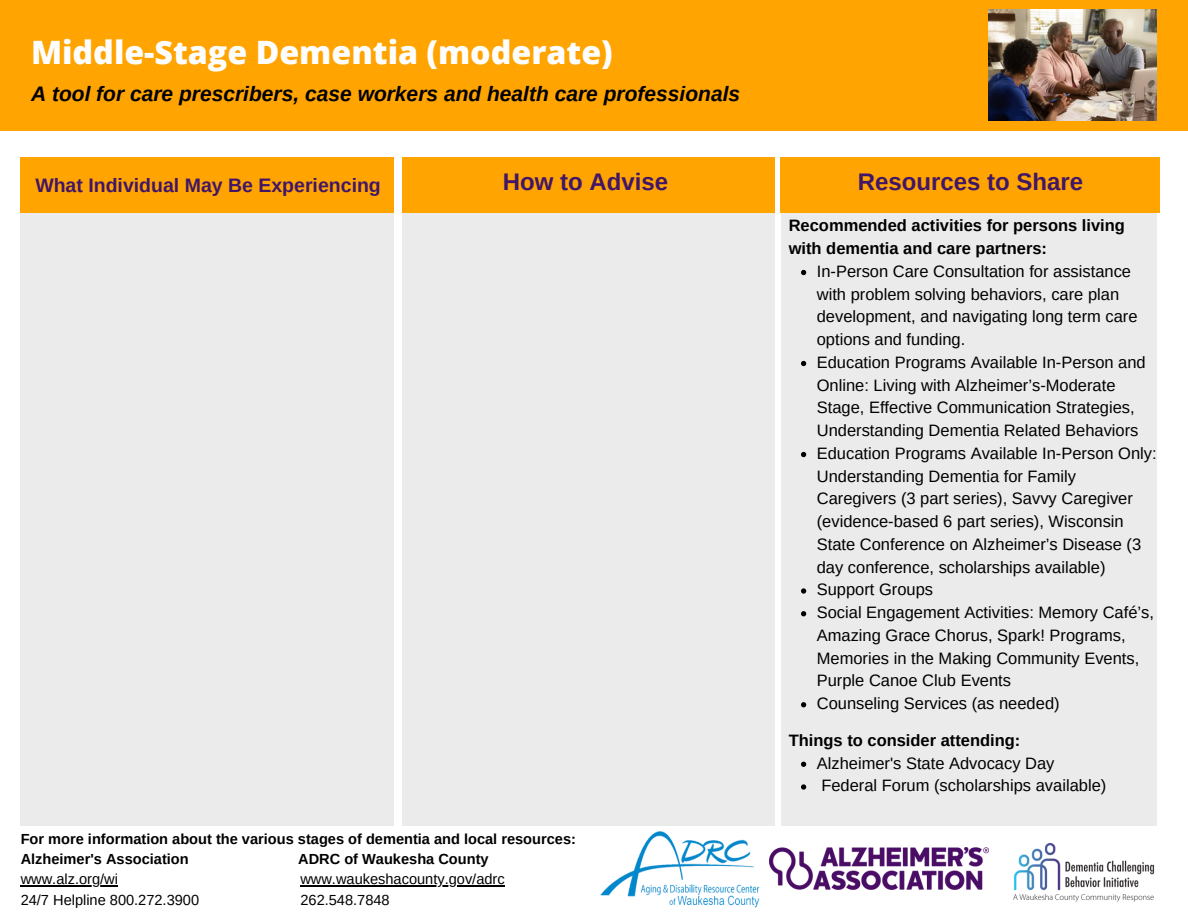
<style>
.page{position:relative;width:1188px;height:918px;background:#fff}
.page>*{position:absolute;margin:0;border:0;box-sizing:border-box;transform-origin:0 0}
.t1{font:800 32.25px "Open Sans";color:#fffeff}
.t2{font:700 24px "Arimo";color:#411666}
.t3{font:italic 700 21px "Arimo";color:#000}
.t4{font:700 19.5px "Arimo";color:#411666}
.t5{font:16.5px/22.8px "Arimo";color:#000}
.t6{font:700 16.5px/22.8px "Arimo";color:#000}
.t7{font:700 14.55px/20.2px "Arimo";color:#000}
.t8{font:14.55px "Arimo";color:#000}
</style>
<div class="page">
<div style="left:21px;top:158px;width:373px;height:668px;background:#ebebeb"></div>
<div style="left:403px;top:158px;width:372px;height:668px;background:#ebebeb"></div>
<div style="left:781px;top:158px;width:376px;height:668px;background:#ebebeb"></div>
<div style="left:21px;top:158px;width:373px;height:55px;background:#ffa400"></div>
<div style="left:403px;top:158px;width:372px;height:55px;background:#ffa400"></div>
<div style="left:781px;top:158px;width:379px;height:55px;background:#ffa400"></div>
<img style="left:1013px;top:842px;width:142px;height:59px">
<img style="left:769px;top:848px;width:220px;height:41px">
<div style="left:0;top:0;width:1188px;height:130px;background:#ffa400"></div>
<img style="left:988px;top:10px;width:168px;height:111px">
<img style="left:600px;top:831px;width:160px;height:77px">
<svg style="left:801px;top:270px;width:5px;height:5px"></svg>
<svg style="left:801px;top:361px;width:5px;height:5px"></svg>
<svg style="left:801px;top:452px;width:5px;height:5px"></svg>
<svg style="left:801px;top:588px;width:5px;height:6px"></svg>
<svg style="left:801px;top:611px;width:5px;height:5px"></svg>
<svg style="left:801px;top:702px;width:5px;height:5px"></svg>
<svg style="left:801px;top:762px;width:5px;height:5px"></svg>
<svg style="left:801px;top:784px;width:5px;height:6px"></svg>
<hr style="left:21px;top:885px;width:97px;height:2px;background:#000">
<hr style="left:300px;top:885px;width:205px;height:2px;background:#000">
<h1 class="t1" style="left:31px;top:30px;width:583px">Middle-Stage Dementia (moderate)</h1>
<p class="t3" style="left:31px;top:82px;width:711px">A tool for care prescribers, case workers and health care professionals</p>
<p class="t4" style="left:35px;top:174px;width:347px">What Individual May Be Experiencing</p>
<h2 class="t2" style="left:503px;top:168px;width:167px">How to Advise</h2>
<h2 class="t2" style="left:858px;top:168px;width:227px">Resources to Share</h2>
<p class="t6" style="left:789px;top:214px;width:338px">Recommended activities for persons living with dementia and care partners:</p>
<p class="t5" style="left:817px;top:260px;width:341px">In-Person Care Consultation for assistance with problem solving behaviors, care plan development, and navigating long term care options and funding.<br>Education Programs Available In-Person and Online: Living with Alzheimer’s-Moderate Stage, Effective Communication Strategies, Understanding Dementia Related Behaviors Education Programs Available In-Person Only:<br>Understanding Dementia for Family Caregivers (3 part series), Savvy Caregiver (evidence-based 6 part series), Wisconsin State Conference on Alzheimer’s Disease (3 day conference, scholarships available)<br>Support Groups<br>Social Engagement Activities: Memory Café’s, Amazing Grace Chorus, Spark! Programs, Memories in the Making Community Events, Purple Canoe Club Events<br>Counseling Services (as needed)</p>
<p class="t6" style="left:789px;top:729px;width:233px">Things to consider attending:</p>
<p class="t7" style="left:21px;top:829px;width:557px">For more information about the various stages of dementia and local resources:<br>Alzheimer's Association</p>
<p class="t7" style="left:298px;top:849px;width:192px">ADRC of Waukesha County</p>
<p class="t8" style="left:21px;top:871px;width:99px">www.alz.org/wi</p>
<p class="t8" style="left:300px;top:871px;width:206px">www.waukeshacounty.gov/adrc</p>
<p class="t8" style="left:21px;top:891px;width:180px">24/7 Helpline 800.272.3900</p>
<p class="t8" style="left:300px;top:891px;width:91px">262.548.7848</p>
<p class="t5" style="left:817px;top:752px;width:291px">Alzheimer's State Advocacy Day<br>Federal Forum (scholarships available)</p>
</div>
